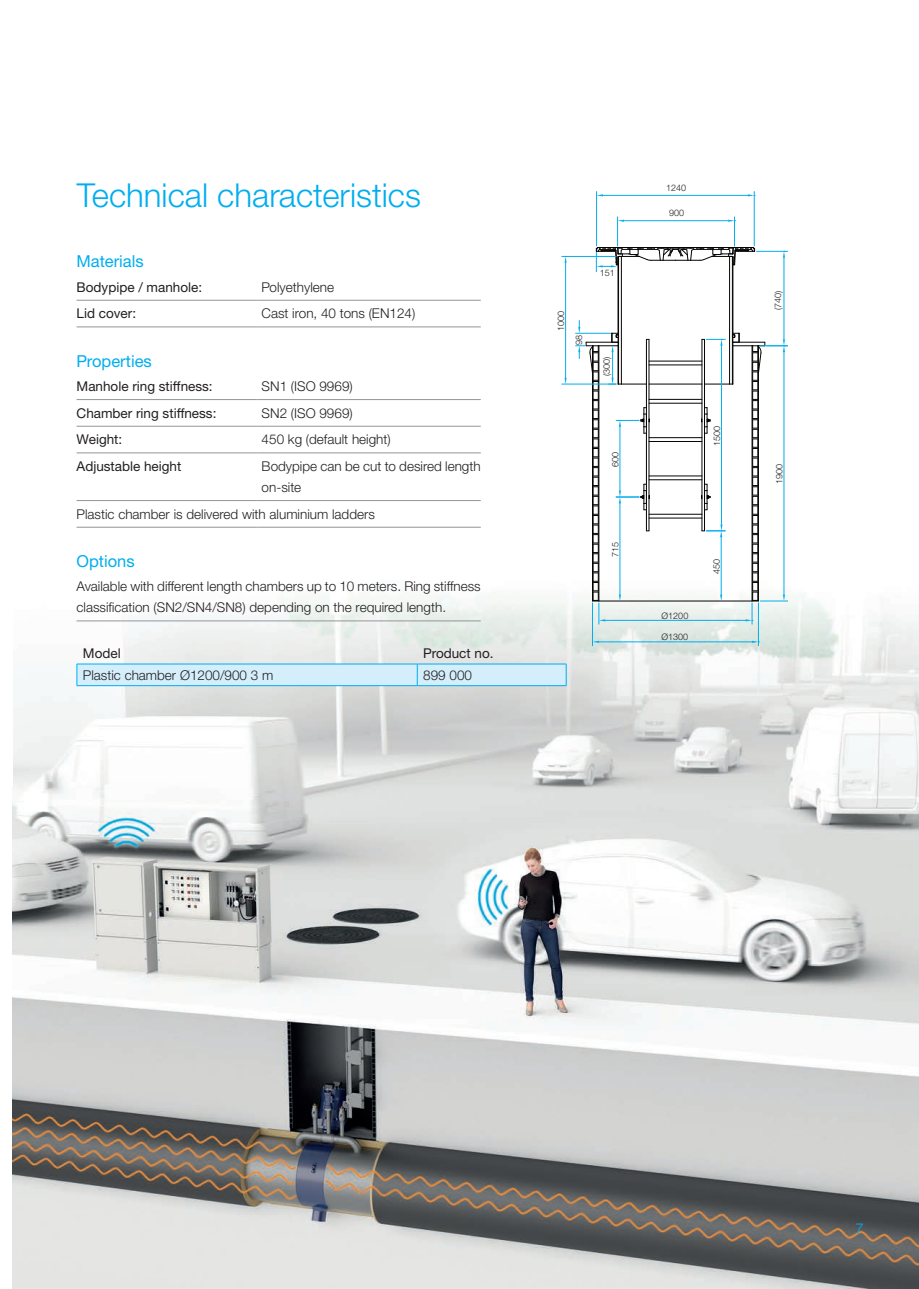
<style>
.page{position:relative;width:919px;height:1289px;background:#fff}
.page>*{position:absolute;margin:0;border:0;box-sizing:border-box;transform-origin:0 0}
.t1{font:300 33px "Helvetica Neue LTW1 G";color:#00aeef}
.t2{font:16.5px "Helvetica Neue LTW1 G";color:#00aeef}
.t3{font:300 15px "Helvetica Neue LTW1 G";color:#00aeef}
.t4{font:300 13.5px/21px "Helvetica Neue LTW1 G";color:#231f20}
.t5{font:13.5px "Helvetica Neue LTW1 G";color:#231f20}
.t6{font:300 9px "Helvetica Neue LTW1 G";color:#231f20}
</style>
<div class="page">
<img style="left:13px;top:526px;width:905px;height:762px">
<hr style="left:599px;top:600px;width:153px;height:1px;background:#040503">
<hr style="left:618px;top:256px;width:1px;height:128px;background:#040503">
<hr style="left:621px;top:256px;width:1px;height:128px;background:#040503">
<hr style="left:729px;top:256px;width:1px;height:128px;background:#040503">
<hr style="left:649px;top:384px;width:53px;height:1px;background:#040503">
<hr style="left:617px;top:257px;width:1px;height:76px;background:#040503">
<hr style="left:732px;top:257px;width:1px;height:76px;background:#040503">
<hr style="left:649px;top:514px;width:53px;height:1px;background:#040503">
<hr style="left:649px;top:518px;width:53px;height:1px;background:#040503">
<hr style="left:649px;top:479px;width:53px;height:1px;background:#040503">
<hr style="left:649px;top:475px;width:53px;height:1px;background:#040503">
<hr style="left:649px;top:441px;width:53px;height:1px;background:#040503">
<hr style="left:649px;top:437px;width:53px;height:1px;background:#040503">
<hr style="left:649px;top:403px;width:53px;height:1px;background:#040503">
<hr style="left:649px;top:399px;width:53px;height:1px;background:#040503">
<hr style="left:649px;top:364px;width:53px;height:1px;background:#040503">
<hr style="left:649px;top:361px;width:53px;height:1px;background:#040503">
<hr style="left:592px;top:603px;width:1px;height:42px;background:#00aeef">
<hr style="left:758px;top:603px;width:1px;height:42px;background:#00aeef">
<hr style="left:599px;top:641px;width:153px;height:1px;background:#00aeef">
<svg style="left:593px;top:640px;width:6px;height:3px"></svg>
<hr style="left:561px;top:384px;width:55px;height:1px;background:#00aeef">
<hr style="left:561px;top:256px;width:55px;height:1px;background:#00aeef">
<hr style="left:565px;top:263px;width:1px;height:114px;background:#00aeef">
<hr style="left:605px;top:620px;width:140px;height:1px;background:#00aeef">
<hr style="left:756px;top:251px;width:31px;height:1px;background:#00aeef">
<hr style="left:783px;top:258px;width:1px;height:81px;background:#00aeef">
<svg style="left:752px;top:640px;width:7px;height:3px"></svg>
<svg style="left:575px;top:320px;width:75px;height:304px"></svg>
<hr style="left:596px;top:191px;width:1px;height:55px;background:#00aeef">
<hr style="left:754px;top:191px;width:1px;height:55px;background:#00aeef">
<hr style="left:603px;top:195px;width:144px;height:1px;background:#00aeef">
<svg style="left:596px;top:194px;width:7px;height:2px"></svg>
<svg style="left:747px;top:194px;width:8px;height:2px"></svg>
<svg style="left:595px;top:217px;width:160px;height:55px"></svg>
<svg style="left:701px;top:333px;width:86px;height:291px"></svg>
<svg style="left:782px;top:251px;width:3px;height:7px"></svg>
<hr style="left:575px;top:333px;width:35px;height:1px;background:#00aeef">
<hr style="left:77px;top:399px;width:180px;height:1px;background:#939598">
<hr style="left:257px;top:399px;width:223px;height:1px;background:#939598">
<hr style="left:77px;top:426px;width:180px;height:1px;background:#939598">
<hr style="left:257px;top:426px;width:223px;height:1px;background:#939598">
<hr style="left:77px;top:452px;width:180px;height:1px;background:#939598">
<hr style="left:257px;top:452px;width:223px;height:1px;background:#939598">
<hr style="left:77px;top:500px;width:180px;height:1px;background:#939598">
<hr style="left:257px;top:500px;width:223px;height:1px;background:#939598">
<hr style="left:77px;top:527px;width:180px;height:1px;background:#939598">
<hr style="left:257px;top:527px;width:223px;height:1px;background:#939598">
<hr style="left:77px;top:620px;width:403px;height:1px;background:#939598">
<hr style="left:77px;top:300px;width:180px;height:1px;background:#939598">
<hr style="left:257px;top:300px;width:223px;height:1px;background:#939598">
<hr style="left:77px;top:326px;width:180px;height:1px;background:#939598">
<hr style="left:257px;top:326px;width:223px;height:1px;background:#939598">
<hr style="left:77px;top:685px;width:340px;height:1px;background:#00aeef">
<hr style="left:417px;top:685px;width:149px;height:1px;background:#00aeef">
<hr style="left:77px;top:663px;width:340px;height:1px;background:#00aeef">
<hr style="left:417px;top:663px;width:149px;height:1px;background:#00aeef">
<div style="left:77px;top:664px;width:490px;height:21px;background:#d4effb"></div>
<h1 class="t1" style="left:77px;top:174px;width:346px">Technical characteristics</h1>
<p class="t2" style="left:77px;top:251px;width:69px">Materials</p>
<p class="t5" style="left:77px;top:278px;width:127px">Bodypipe / manhole:</p>
<p class="t4" style="left:261px;top:276px;width:74px">Polyethylene</p>
<p class="t5" style="left:77px;top:305px;width:61px">Lid cover:</p>
<p class="t4" style="left:261px;top:303px;width:155px">Cast iron, 40 tons (EN124)</p>
<p class="t2" style="left:77px;top:350px;width:77px">Properties</p>
<p class="t5" style="left:77px;top:378px;width:138px">Manhole ring stiffness:</p>
<p class="t4" style="left:261px;top:376px;width:93px">SN1 (ISO 9969)</p>
<p class="t5" style="left:77px;top:404px;width:141px">Chamber ring stiffness:</p>
<p class="t4" style="left:261px;top:402px;width:93px">SN2 (ISO 9969)</p>
<p class="t5" style="left:77px;top:431px;width:47px">Weight:</p>
<p class="t4" style="left:261px;top:429px;width:131px">450 kg (default height)</p>
<p class="t5" style="left:77px;top:458px;width:106px">Adjustable height</p>
<p class="t4" style="left:261px;top:455px;width:220px">Bodypipe can be cut to desired length on-site</p>
<p class="t4" style="left:77px;top:503px;width:300px">Plastic chamber is delivered with aluminium ladders</p>
<p class="t2" style="left:77px;top:551px;width:60px">Options</p>
<p class="t4" style="left:77px;top:576px;width:405px">Available with different length chambers up to 10 meters. Ring stiffness classification (SN2/SN4/SN8) depending on the required length.</p>
<p class="t5" style="left:83px;top:645px;width:39px">Model</p>
<p class="t5" style="left:423px;top:645px;width:72px">Product no.</p>
<p class="t4" style="left:83px;top:664px;width:192px">Plastic chamber Ø1200/900 3 m</p>
<p class="t4" style="left:423px;top:664px;width:50px">899 000</p>
<p class="t6" style="left:555px;top:331px;width:22px;rotate:-90deg">1000</p>
<p class="t6" style="left:573px;top:344px;width:12px;rotate:-90deg">98</p>
<p class="t6" style="left:599px;top:267px;width:17px">151</p>
<p class="t6" style="left:601px;top:376px;width:21px;rotate:-90deg">(300)</p>
<p class="t6" style="left:609px;top:467px;width:17px;rotate:-90deg">600</p>
<p class="t6" style="left:609px;top:557px;width:17px;rotate:-90deg">715</p>
<p class="t6" style="left:666px;top:182px;width:22px">1240</p>
<p class="t6" style="left:669px;top:207px;width:17px">900</p>
<p class="t6" style="left:711px;top:446px;width:22px;rotate:-90deg">1500</p>
<p class="t6" style="left:661px;top:610px;width:28px">Ø1200</p>
<p class="t6" style="left:661px;top:631px;width:28px">Ø1300</p>
<p class="t6" style="left:711px;top:574px;width:17px;rotate:-90deg">450</p>
<p class="t6" style="left:772px;top:310px;width:21px;rotate:-90deg">(740)</p>
<p class="t6" style="left:773px;top:484px;width:22px;rotate:-90deg">1900</p>
<p class="t3" style="left:855px;top:1219px;width:10px">7</p>
</div>
